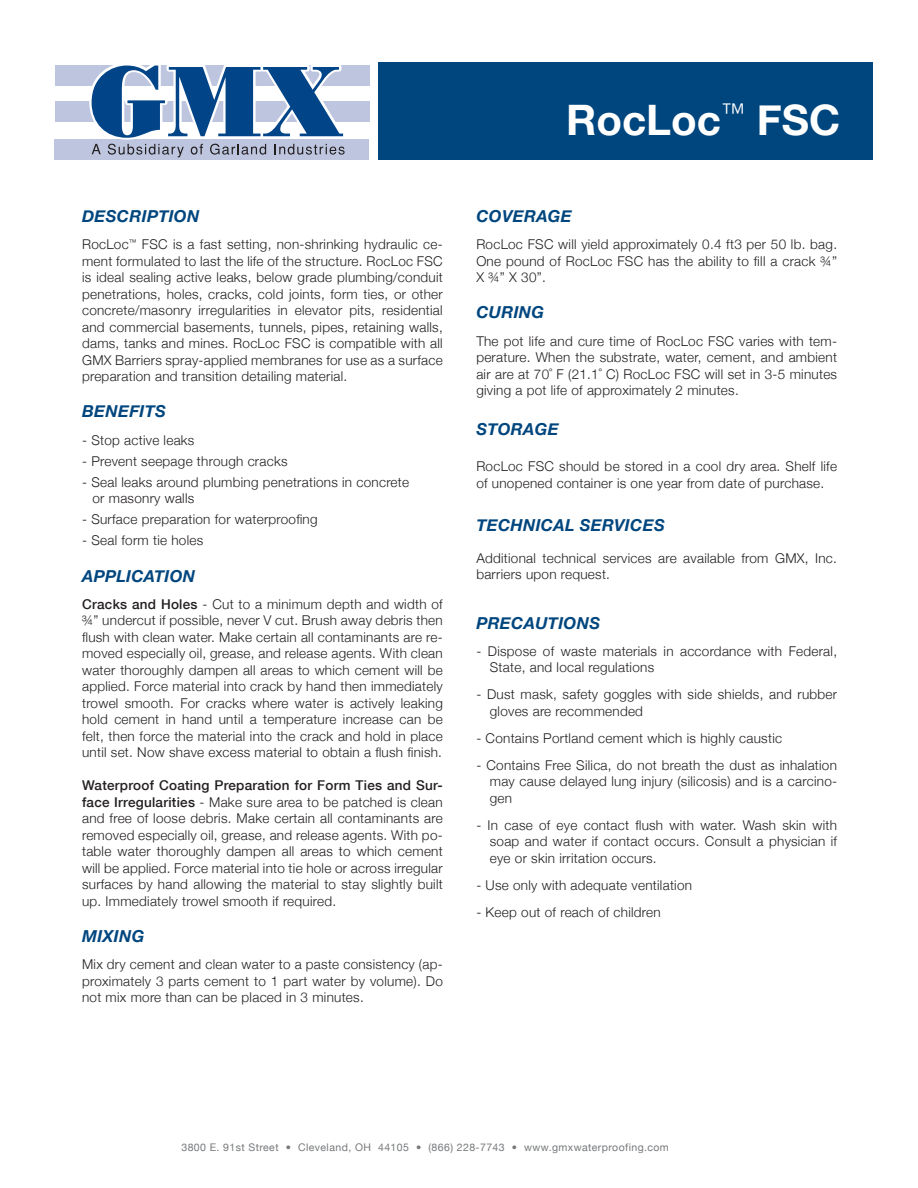
<style>
.page{position:relative;width:918px;height:1188px;background:#fff}
.page>*{position:absolute;margin:0;border:0;box-sizing:border-box;transform-origin:0 0}
.t1{font:700 42px "Helvetica Neue";color:#fff}
.t2{font:italic 700 16.5px "Helvetica Neue";letter-spacing:.02em;color:#00467e}
.t3{font:300 13.5px/16.5px "Helvetica Neue";letter-spacing:.02em;color:#231f20;text-align:justify}
.t4{font:10.5px "Helvetica Neue";letter-spacing:.04em;color:#76787b}
.s1{font-weight:500}
</style>
<div class="page">
<div style="left:55px;top:139px;width:314px;height:21px;background:#bec6df"></div>
<div style="left:55px;top:101px;width:314px;height:20px;background:#bec6df"></div>
<div style="left:56px;top:65px;width:314px;height:20px;background:#bec6df"></div>
<svg style="left:87px;top:65px;width:261px;height:92px"></svg>
<div style="left:379px;top:63px;width:494px;height:97px;background:#00467e"></div>
<p class="t2" style="left:82px;top:206px;width:119px">DESCRIPTION</p>
<p class="t3" style="left:82px;top:236px;width:362px">RocLoc<sup>™</sup> FSC is a fast setting, non-shrinking hydraulic ce&shy;ment formulated to last the life of the structure. RocLoc FSC is ideal sealing active leaks, below grade plumbing/conduit penetrations, holes, cracks, cold joints, form ties, or other concrete/masonry irregularities in elevator pits, residential and commercial basements, tunnels, pipes, retaining walls, dams, tanks and mines. RocLoc FSC is compatible with all GMX Barriers spray-applied membranes for use as a surface preparation and transition detailing material.</p>
<p class="t2" style="left:82px;top:401px;width:85px">BENEFITS</p>
<p class="t3" style="left:82px;top:431px;width:114px">- Stop active leaks</p>
<p class="t3" style="left:82px;top:452px;width:207px">- Prevent seepage through cracks</p>
<p class="t3" style="left:82px;top:473px;width:329px">- Seal leaks around plumbing penetrations in concrete</p>
<p class="t3" style="left:93px;top:490px;width:103px">or masonry walls</p>
<p class="t3" style="left:82px;top:511px;width:237px">- Surface preparation for waterproofing</p>
<p class="t3" style="left:82px;top:532px;width:123px">- Seal form tie holes</p>
<p class="t2" style="left:82px;top:565px;width:115px">APPLICATION</p>
<p class="t3" style="left:82px;top:595px;width:362px"><span class="s1">Cracks and Holes</span> - Cut to a minimum depth and width of ¾” undercut if possible, never V cut. Brush away debris then flush with clean water. Make certain all contaminants are re&shy;moved especially oil, grease, and release agents. With clean water thoroughly dampen all areas to which cement will be applied. Force material into crack by hand then immediately trowel smooth. For cracks where water is actively leaking hold cement in hand until a temperature increase can be felt, then force the material into the crack and hold in place until set. Now shave excess material to obtain a flush finish.</p>
<p class="t3" style="left:82px;top:777px;width:362px"><span class="s1">Waterproof Coating Preparation for Form Ties and Sur&shy;face Irregularities</span> - Make sure area to be patched is clean and free of loose debris. Make certain all contaminants are removed especially oil, grease, and release agents. With po&shy;table water thoroughly dampen all areas to which cement will be applied. Force material into tie hole or across irregular surfaces by hand allowing the material to stay slightly built up. Immediately trowel smooth if required.</p>
<p class="t2" style="left:82px;top:926px;width:64px">MIXING</p>
<p class="t3" style="left:82px;top:956px;width:362px">Mix dry cement and clean water to a paste consistency (ap&shy;proximately 3 parts cement to 1 part water by volume). Do not mix more than can be placed in 3 minutes.</p>
<p class="t1" style="left:566px;top:94px;width:275px">RocLoc<sup>™</sup> FSC</p>
<p class="t2" style="left:476px;top:206px;width:97px">COVERAGE</p>
<p class="t3" style="left:476px;top:236px;width:362px">RocLoc FSC will yield approximately 0.4 ft3 per 50 lb. bag.<br>One pound of RocLoc FSC has the ability to fill a crack ¾” X ¾” X 30”.</p>
<p class="t2" style="left:476px;top:302px;width:69px">CURING</p>
<p class="t3" style="left:476px;top:332px;width:362px">The pot life and cure time of RocLoc FSC varies with tem&shy;perature. When the substrate, water, cement, and ambient air are at 70˚ F (21.1˚ C) RocLoc FSC will set in 3-5 minutes giving a pot life of approximately 2 minutes.</p>
<p class="t2" style="left:476px;top:419px;width:84px">STORAGE</p>
<p class="t3" style="left:476px;top:458px;width:362px">RocLoc FSC should be stored in a cool dry area. Shelf life of unopened container is one year from date of purchase.</p>
<p class="t2" style="left:476px;top:515px;width:190px">TECHNICAL SERVICES</p>
<p class="t3" style="left:476px;top:549px;width:362px">Additional technical services are available from GMX, Inc. barriers upon request.</p>
<p class="t2" style="left:476px;top:613px;width:125px">PRECAUTIONS</p>
<p class="t3" style="left:490px;top:642px;width:349px;text-indent:-14px">- Dispose of waste materials in accordance with Federal,<br>State, and local regulations</p>
<p class="t3" style="left:490px;top:686px;width:349px;text-indent:-14px">- Dust mask, safety goggles with side shields, and rubber gloves are recommended</p>
<p class="t3" style="left:476px;top:729px;width:307px">- Contains Portland cement which is highly caustic</p>
<p class="t3" style="left:490px;top:756px;width:349px;text-indent:-14px">- Contains Free Silica, do not breath the dust as inhalation may cause delayed lung injury (silicosis) and is a carcino&shy;gen</p>
<p class="t3" style="left:490px;top:816px;width:349px;text-indent:-14px">- In case of eye contact flush with water. Wash skin with soap and water if contact occurs. Consult a physician if eye or skin irritation occurs.</p>
<p class="t3" style="left:476px;top:876px;width:217px">- Use only with adequate ventilation</p>
<p class="t3" style="left:476px;top:903px;width:186px">- Keep out of reach of children</p>
<p class="t4" style="left:181px;top:1141px;width:489px">3800 E. 91st Street • Cleveland, OH 44105 • (866) 228-7743 • www.gmxwaterproofing.com</p>
</div>
